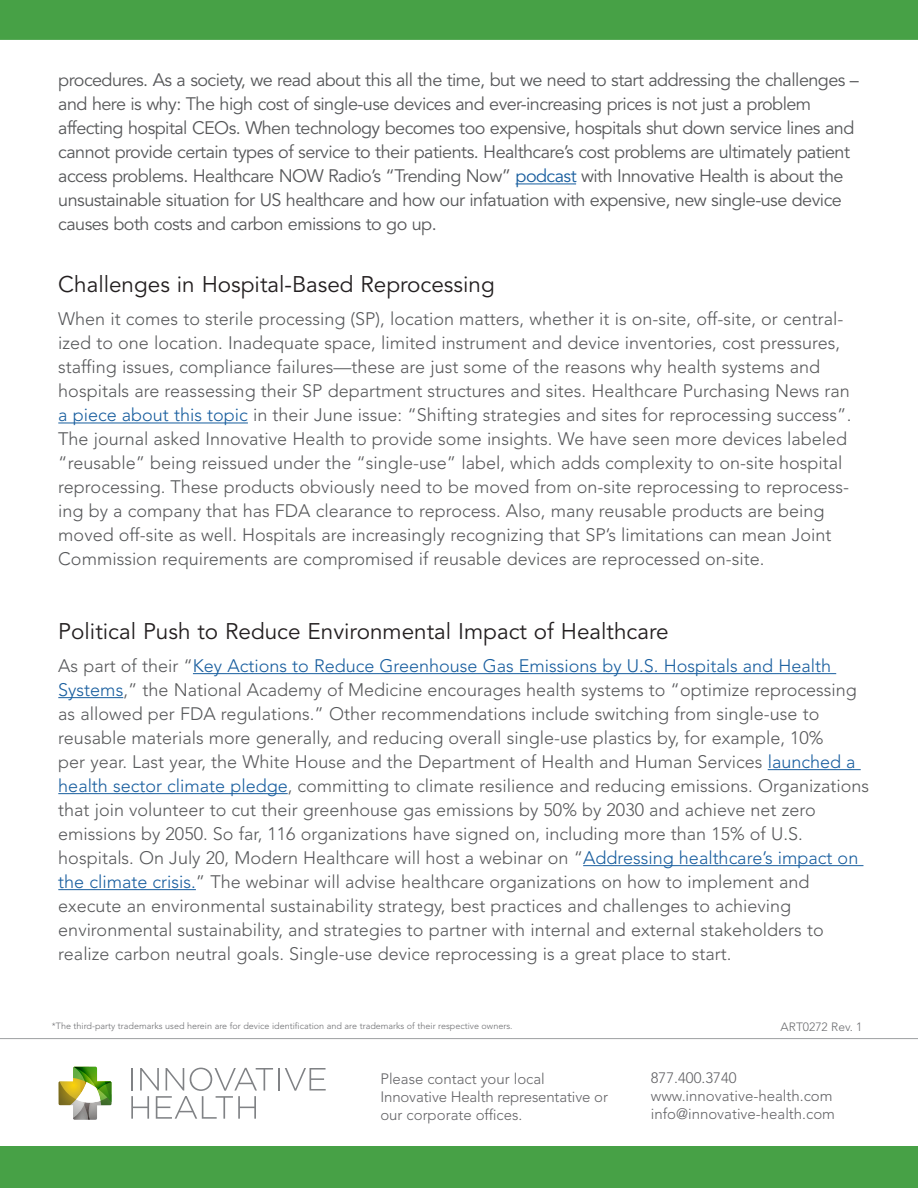
<style>
.page{position:relative;width:918px;height:1188px;background:#fff}
.page>*{position:absolute;margin:0;border:0;box-sizing:border-box;transform-origin:0 0}
.Chart_Head{font:22.5px "Avenir LT Std";color:#231f20}
.Chart_Head-2{font:300 18px/24px "Avenir LT Std";color:#57585a}
.Chart_Head-3{font:18px/24px "Avenir LT Std";letter-spacing:-.03em;color:#57585a}
.t1{font:300 15px/18px "Avenir LT Std";color:#636366}
.Chart_Head-4{font:300 12px "Avenir LT Std";color:#6c6d70}
.Chart_Head-5{font:300 9px "Avenir LT Std";color:#6c6d70}
.s1{color:#175d9e}
</style>
<div class="page">
<hr style="left:0;top:1038px;width:918px;height:1px;background:#9d9fa2">
<svg style="left:58px;top:1067px;width:54px;height:53px"></svg>
<hr style="left:278px;top:1068px;width:2px;height:23px;background:#808285">
<svg style="left:285px;top:1068px;width:41px;height:23px"></svg>
<svg style="left:131px;top:1068px;width:142px;height:51px"></svg>
<div style="left:0;top:0;width:918px;height:40px;background:#47a146"></div>
<div style="left:0;top:1146px;width:918px;height:42px;background:#47a146"></div>
<hr style="left:516px;top:183px;width:60px;height:1px;background:#175d9e">
<hr style="left:58px;top:423px;width:190px;height:1px;background:#175d9e">
<hr style="left:193px;top:673px;width:643px;height:1px;background:#175d9e">
<hr style="left:58px;top:697px;width:65px;height:1px;background:#175d9e">
<hr style="left:768px;top:769px;width:93px;height:1px;background:#175d9e">
<hr style="left:58px;top:793px;width:230px;height:1px;background:#175d9e">
<hr style="left:583px;top:865px;width:280px;height:1px;background:#175d9e">
<hr style="left:58px;top:889px;width:138px;height:1px;background:#175d9e">
<p class="Chart_Head-3" style="left:58px;top:68px;width:802px">procedures. As a society, we read about this all the time, but we need to start addressing the challenges – and here is why: The high cost of single-use devices and ever-increasing prices is not just a problem affecting hospital CEOs. When technology becomes too expensive, hospitals shut down service lines and cannot provide certain types of service to their patients. Healthcare’s cost problems are ultimately patient access problems. Healthcare NOW Radio’s “Trending Now” <span class="s1">podcast</span> with Innovative Health is about the unsustainable situation for US healthcare and how our infatuation with expensive, new single-use device causes both costs and carbon emissions to go up.</p>
<p class="Chart_Head" style="left:58px;top:272px;width:438px">Challenges in Hospital-Based Reprocessing</p>
<p class="Chart_Head-2" style="left:58px;top:307px;width:795px">When it comes to sterile processing (SP), location matters, whether it is on-site, off-site, or central&shy;ized to one location. Inadequate space, limited instrument and device inventories, cost pressures, staffing issues, compliance failures—these are just some of the reasons why health systems and hospitals are reassessing their SP department structures and sites. Healthcare Purchasing News ran <span class="s1">a piece about this topic</span> in their June issue: “Shifting strategies and sites for reprocessing success”.<br>The journal asked Innovative Health to provide some insights. We have seen more devices labeled “reusable” being reissued under the “single-use” label, which adds complexity to on-site hospital reprocessing. These products obviously need to be moved from on-site reprocessing to reprocess&shy;ing by a company that has FDA clearance to reprocess. Also, many reusable products are being moved off-site as well. Hospitals are increasingly recognizing that SP’s limitations can mean Joint Commission requirements are compromised if reusable devices are reprocessed on-site.</p>
<p class="Chart_Head" style="left:58px;top:618px;width:612px">Political Push to Reduce Environmental Impact of Healthcare</p>
<p class="Chart_Head-2" style="left:58px;top:654px;width:812px">As part of their “<span class="s1">Key Actions to Reduce Greenhouse Gas Emissions by U.S. Hospitals and Health Systems</span>,” the National Academy of Medicine encourages health systems to “optimize reprocessing as allowed per FDA regulations.” Other recommendations include switching from single-use to reusable materials more generally, and reducing overall single-use plastics by, for example, 10%<br>per year. Last year, the White House and the Department of Health and Human Services <span class="s1">launched a health sector climate pledge</span>, committing to climate resilience and reducing emissions. Organizations that join volunteer to cut their greenhouse gas emissions by 50% by 2030 and achieve net zero emissions by 2050. So far, 116 organizations have signed on, including more than 15% of U.S. hospitals. On July 20, Modern Healthcare will host a webinar on “<span class="s1">Addressing healthcare’s impact on the climate crisis.</span>” The webinar will advise healthcare organizations on how to implement and execute an environmental sustainability strategy, best practices and challenges to achieving environmental sustainability, and strategies to partner with internal and external stakeholders to realize carbon neutral goals. Single-use device reprocessing is a great place to start.</p>
<p class="Chart_Head-5" style="left:52px;top:1020px;width:462px">*The third-party trademarks used herein are for device identification and are trademarks of their respective owners.</p>
<p class="Chart_Head-4" style="left:781px;top:1020px;width:83px">ART0272 Rev. 1</p>
<p class="t1" style="left:380px;top:1070px;width:229px">Please contact your local<br>Innovative Health representative or our corporate offices.</p>
<p class="t1" style="left:651px;top:1069px;width:186px">877.400.3740 www.innovative-health.com info@innovative-health.com</p>
</div>
